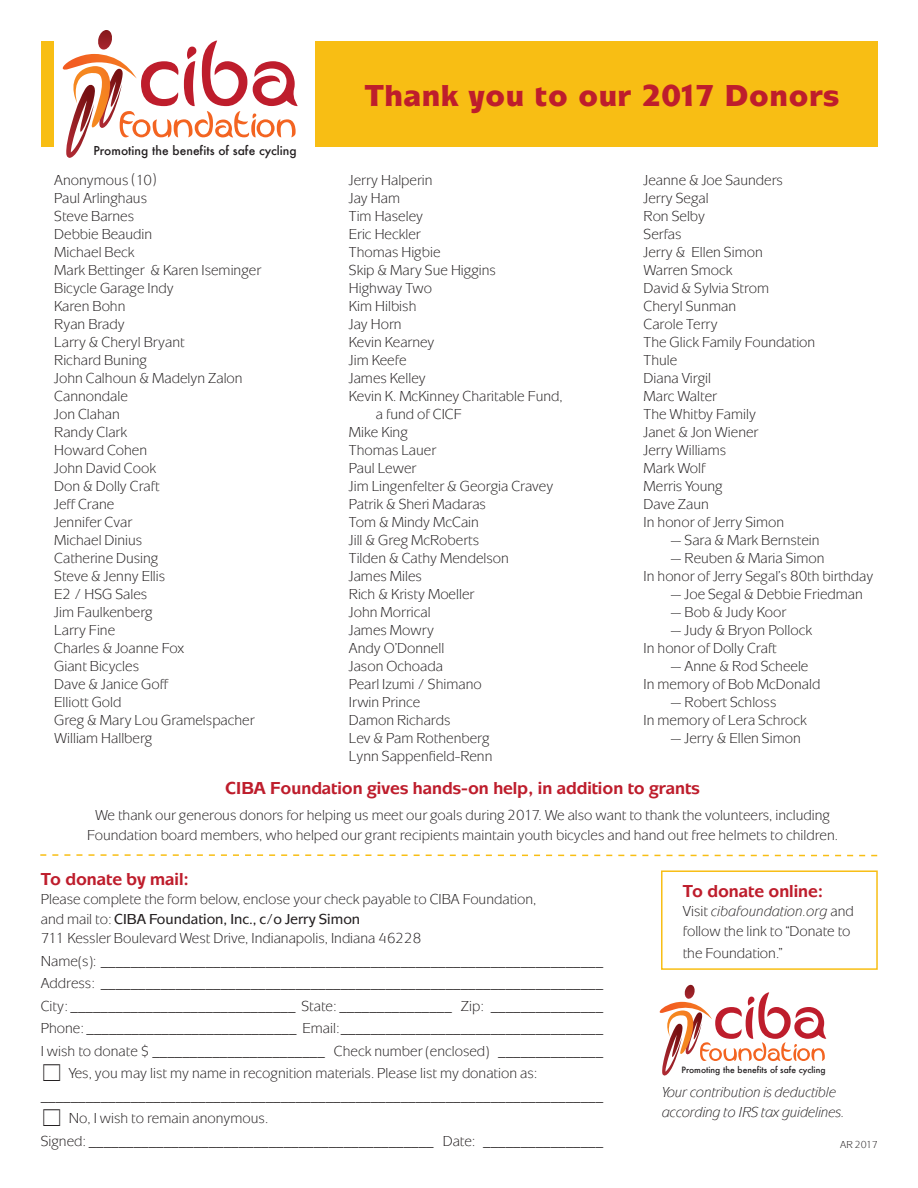
<style>
.page{position:relative;width:918px;height:1188px;background:#fff}
.page>*{position:absolute;margin:0;border:0;box-sizing:border-box;transform-origin:0 0}
.t1{font:900 31.5px "Mixage";letter-spacing:.03em;color:#be1d2c}
.t2{font:18px "Mixage Bld";color:#be1d2c}
.t3{font:15px/18px "Mixage";color:#231f20}
.t4{font:15px/19.5px "Mixage Itl";letter-spacing:-.01em;color:#231f20}
.t5{font:15px "Mixage Mdm";color:#231f20}
.t6{font:500 12px "Futura";color:#231f20}
.t7{font:10.5px "Mixage";letter-spacing:-.025em;color:#231f20}
.t8{font:500 8.55px "Futura";color:#231f20}
.s1{font-family:"Mixage"}
</style>
<div class="page">
<div style="left:661px;top:870px;width:217px;height:100px;border:2px solid #f8be14"></div>
<svg style="left:659px;top:985px;width:168px;height:91px"></svg>
<svg style="left:40px;top:854px;width:838px;height:3px"></svg>
<div style="left:41px;top:41px;width:837px;height:106px;background:#f8be14"></div>
<div style="left:54px;top:22px;width:261px;height:150px;background:#fff"></div>
<svg style="left:62px;top:30px;width:236px;height:128px"></svg>
<p class="t6" style="left:93px;top:142px;width:205px">Promoting the benefits of safe cycling</p>
<h1 class="t1" style="left:365px;top:74px;width:476px">Thank you to our 2017 Donors</h1>
<p class="t3" style="left:54px;top:173px;width:208px">Anonymous (10)<br>Paul Arlinghaus<br>Steve Barnes<br>Debbie Beaudin<br>Michael Beck<br>Mark Bettinger &amp; Karen Iseminger<br>Bicycle Garage Indy<br>Karen Bohn<br>Ryan Brady<br>Larry &amp; Cheryl Bryant<br>Richard Buning<br>John Calhoun &amp; Madelyn Zalon<br>Cannondale<br>Jon Clahan<br>Randy Clark<br>Howard Cohen<br>John David Cook<br>Don &amp; Dolly Craft<br>Jeff Crane<br>Jennifer Cvar<br>Michael Dinius<br>Catherine Dusing<br>Steve &amp; Jenny Ellis<br>E2 / HSG Sales<br>Jim Faulkenberg<br>Larry Fine<br>Charles &amp; Joanne Fox<br>Giant Bicycles<br>Dave &amp; Janice Goff<br>Elliott Gold<br>Greg &amp; Mary Lou Gramelspacher<br>William Hallberg</p>
<p class="t3" style="left:349px;top:173px;width:85px">Jerry Halperin</p>
<p class="t3" style="left:349px;top:191px;width:53px">Jay Ham</p>
<p class="t3" style="left:349px;top:209px;width:76px">Tim Haseley</p>
<p class="t3" style="left:349px;top:227px;width:73px">Eric Heckler</p>
<p class="t3" style="left:349px;top:245px;width:93px">Thomas Higbie</p>
<p class="t3" style="left:349px;top:263px;width:149px">Skip &amp; Mary Sue Higgins</p>
<p class="t3" style="left:349px;top:281px;width:85px">Highway Two</p>
<p class="t3" style="left:349px;top:299px;width:69px">Kim Hilbish</p>
<p class="t3" style="left:349px;top:317px;width:54px">Jay Horn</p>
<p class="t3" style="left:349px;top:335px;width:87px">Kevin Kearney</p>
<p class="t3" style="left:349px;top:353px;width:59px">Jim Keefe</p>
<p class="t3" style="left:349px;top:371px;width:78px">James Kelley</p>
<p class="t3" style="left:349px;top:389px;width:215px">Kevin K. McKinney Charitable Fund,</p>
<p class="t3" style="left:376px;top:407px;width:87px">a fund of CICF</p>
<p class="t3" style="left:349px;top:425px;width:60px">Mike King</p>
<p class="t3" style="left:349px;top:443px;width:89px">Thomas Lauer</p>
<p class="t3" style="left:349px;top:461px;width:69px">Paul Lewer</p>
<p class="t3" style="left:349px;top:479px;width:206px">Jim Lingenfelter &amp; Georgia Cravey</p>
<p class="t3" style="left:349px;top:497px;width:139px">Patrik &amp; Sheri Madaras</p>
<p class="t3" style="left:349px;top:515px;width:132px">Tom &amp; Mindy McCain</p>
<p class="t3" style="left:349px;top:533px;width:132px">Jill &amp; Greg McRoberts</p>
<p class="t3" style="left:349px;top:551px;width:162px">Tilden &amp; Cathy Mendelson</p>
<p class="t3" style="left:349px;top:569px;width:75px">James Miles</p>
<p class="t3" style="left:349px;top:587px;width:127px">Rich &amp; Kristy Moeller</p>
<p class="t3" style="left:349px;top:605px;width:83px">John Morrical</p>
<p class="t3" style="left:349px;top:623px;width:87px">James Mowry</p>
<p class="t3" style="left:349px;top:641px;width:97px">Andy O’Donnell</p>
<p class="t3" style="left:349px;top:659px;width:96px">Jason Ochoada</p>
<p class="t3" style="left:349px;top:677px;width:134px">Pearl Izumi / Shimano</p>
<p class="t3" style="left:349px;top:695px;width:73px">Irwin Prince</p>
<p class="t3" style="left:349px;top:713px;width:103px">Damon Richards</p>
<p class="t3" style="left:349px;top:731px;width:142px">Lev &amp; Pam Rothenberg</p>
<p class="t3" style="left:349px;top:749px;width:145px">Lynn Sappenfield-Renn</p>
<p class="t3" style="left:644px;top:173px;width:173px">Jeanne &amp; Joe Saunders<br>Jerry Segal<br>Ron Selby<br>Serfas<br>Jerry &amp; Ellen Simon<br>Warren Smock<br>David &amp; Sylvia Strom<br>Cheryl Sunman<br>Carole Terry<br>The Glick Family Foundation<br>Thule<br>Diana Virgil<br>Marc Walter<br>The Whitby Family<br>Janet &amp; Jon Wiener<br>Jerry Williams<br>Mark Wolf<br>Merris Young<br>Dave Zaun<br>In honor of Jerry Simon</p>
<p class="t3" style="left:671px;top:533px;width:151px">— Sara &amp; Mark Bernstein</p>
<p class="t3" style="left:644px;top:551px;width:231px;text-indent:27px">— Reuben &amp; Maria Simon<br>In honor of Jerry Segal’s 80th birthday</p>
<p class="t3" style="left:671px;top:587px;width:194px">— Joe Segal &amp; Debbie Friedman</p>
<p class="t3" style="left:671px;top:605px;width:117px">— Bob &amp; Judy Koor</p>
<p class="t3" style="left:644px;top:623px;width:170px;text-indent:27px">— Judy &amp; Bryon Pollock<br>In honor of Dolly Craft</p>
<p class="t3" style="left:644px;top:659px;width:178px;text-indent:27px">— Anne &amp; Rod Scheele<br>In memory of Bob McDonald</p>
<p class="t3" style="left:644px;top:695px;width:165px;text-align:center">— Robert Schloss<br>In memory of Lera Schrock</p>
<p class="t3" style="left:671px;top:731px;width:132px">— Jerry &amp; Ellen Simon</p>
<p class="t2" style="left:225px;top:776px;width:476px">CIBA Foundation gives hands-on help, in addition to grants</p>
<p class="t3" style="left:87px;top:807px;width:752px;line-height:19.5px;text-align:center">We thank our generous donors for helping us meet our goals during 2017. We also want to thank the volunteers, including<br>Foundation board members, who helped our grant recipients maintain youth bicycles and hand out free helmets to children.</p>
<p class="t2" style="left:41px;top:867px;width:150px">To donate by mail:</p>
<p class="t3" style="left:41px;top:892px;width:497px">Please complete the form below, enclose your check payable to CIBA Foundation,</p>
<p class="t5" style="left:41px;top:909px;width:321px"><span class="s1">and mail to:</span> CIBA Foundation, Inc., c/o Jerry Simon</p>
<p class="t3" style="left:41px;top:931px;width:382px">711 Kessler Boulevard West Drive, Indianapolis, Indiana 46228</p>
<p class="t3" style="left:41px;top:953px;width:564px">Name(s): ___________________________________________________________________</p>
<p class="t3" style="left:41px;top:976px;width:564px">Address: ___________________________________________________________________</p>
<p class="t3" style="left:41px;top:998px;width:564px">City: ______________________________ State: _______________ Zip: _______________</p>
<p class="t3" style="left:41px;top:1021px;width:564px">Phone: ____________________________ Email:___________________________________</p>
<p class="t3" style="left:41px;top:1043px;width:564px">I wish to donate $ _______________________ Check number (enclosed) ______________</p>
<p class="t3" style="left:69px;top:1066px;width:470px">Yes, you may list my name in recognition materials. Please list my donation as:</p>
<p class="t3" style="left:41px;top:1088px;width:564px">___________________________________________________________________________</p>
<p class="t3" style="left:69px;top:1111px;width:201px">No, I wish to remain anonymous.</p>
<p class="t3" style="left:41px;top:1133px;width:564px">Signed: ______________________________________________ Date: ________________</p>
<p class="t2" style="left:683px;top:879px;width:142px">To donate online:</p>
<p class="t4" style="left:683px;top:903px;width:172px"><span class="s1">Visit</span> cibafoundation.org <span class="s1">and</span></p>
<p class="t3" style="left:683px;top:921px;width:169px;line-height:21.8px">follow the link to “Donate to the Foundation.”</p>
<p class="t8" style="left:681px;top:1064px;width:146px">Promoting the benefits of safe cycling</p>
<p class="t4" style="left:662px;top:1084px;width:184px">Your contribution is deductible according to IRS tax guidelines.</p>
<p class="t7" style="left:840px;top:1137px;width:39px">AR 2017</p>
</div>
